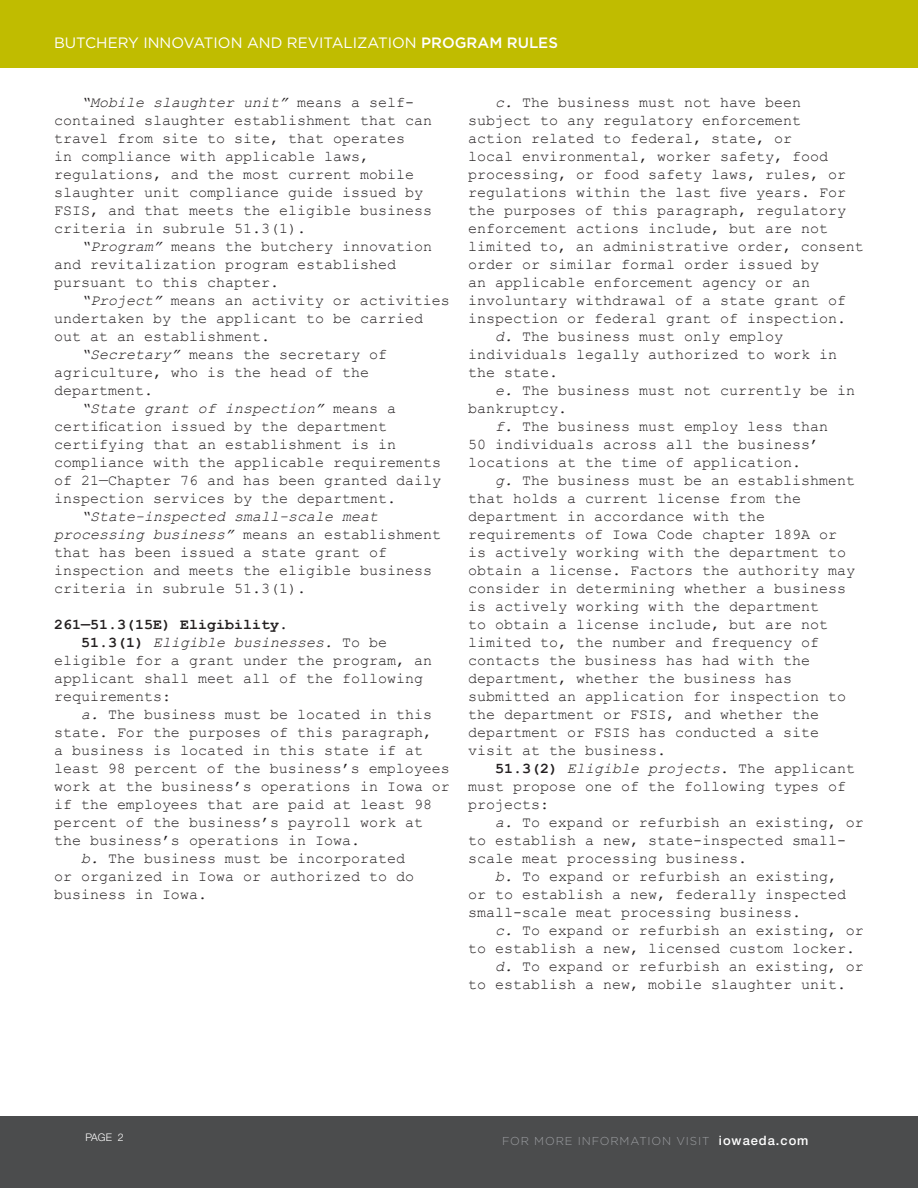
<style>
.page{position:relative;width:918px;height:1188px;background:#fff}
.page>*{position:absolute;margin:0;border:0;box-sizing:border-box;transform-origin:0 0}
.t1{font:15px/18px "Courier New";color:#231f20}
.t2{font:15px "Gotham";color:#fff}
.t3{font:700 15px "Courier New";color:#231f20}
.t4{font:300 11.55px "Gotham";letter-spacing:.075em;color:#9d9fa2}
.t5{font:300 10.5px "Helvetica Neue";color:#fff}
.s1{font-weight:500}
.s2{font-style:italic}
.s3{font-weight:700}
.s4{font-family:"Helvetica Neue";font-weight:500;font-size:12.9px;color:#fff}
</style>
<div class="page">
<div style="left:0;top:1117px;width:918px;height:71px;background:#4b4c4d"></div>
<div style="left:0;top:0;width:918px;height:68px;background:#c0bc00"></div>
<p class="t2" style="left:54px;top:33px;width:505px">BUTCHERY INNOVATION AND REVITALIZATION <span class="s1">PROGRAM RULES</span></p>
<p class="t1" style="left:54px;top:93px;width:380px;text-indent:27px"><span class="s2">“Mobile slaughter unit”</span> means a self&shy;contained slaughter establishment that can travel from site to site, that operates<br>in compliance with applicable laws, regulations, and the most current mobile slaughter unit compliance guide issued by FSIS, and that meets the eligible business criteria in subrule 51.3(1).</p>
<p class="t1" style="left:54px;top:237px;width:380px;text-indent:27px"><span class="s2">“Program”</span> means the butchery innovation and revitalization program established pursuant to this chapter.</p>
<p class="t1" style="left:54px;top:291px;width:397px;text-indent:27px"><span class="s2">“Project”</span> means an activity or activities undertaken by the applicant to be carried out at an establishment.</p>
<p class="t1" style="left:54px;top:345px;width:335px;text-indent:27px"><span class="s2">“Secretary”</span> means the secretary of agriculture, who is the head of the department.</p>
<p class="t1" style="left:54px;top:399px;width:389px;text-indent:27px"><span class="s2">“State grant of inspection”</span> means a certification issued by the department certifying that an establishment is in compliance with the applicable requirements of 21—Chapter 76 and has been granted daily inspection services by the department.</p>
<p class="t1" style="left:54px;top:507px;width:389px;text-indent:27px"><span class="s2">“State-inspected small-scale meat processing business”</span> means an establishment that has been issued a state grant of inspection and meets the eligible business criteria in subrule 51.3(1).</p>
<p class="t3" style="left:54px;top:616px;width:236px">261—51.3(15E) Eligibility.</p>
<p class="t1" style="left:54px;top:633px;width:380px;text-indent:27px"><span class="s3">51.3(1)</span> <span class="s2">Eligible businesses.</span> To be eligible for a grant under the program, an applicant shall meet all of the following requirements:</p>
<p class="t1" style="left:54px;top:705px;width:397px;text-indent:27px"><span class="s2">a.</span> The business must be located in this state. For the purposes of this paragraph,<br>a business is located in this state if at least 98 percent of the business’s employees work at the business’s operations in Iowa or if the employees that are paid at least 98 percent of the business’s payroll work at the business’s operations in Iowa.</p>
<p class="t1" style="left:54px;top:849px;width:362px;text-indent:27px"><span class="s2">b.</span> The business must be incorporated or organized in Iowa or authorized to do business in Iowa.</p>
<p class="t1" style="left:468px;top:93px;width:397px;text-indent:27px"><span class="s2">c.</span> The business must not have been subject to any regulatory enforcement<br>action related to federal, state, or<br>local environmental, worker safety, food processing, or food safety laws, rules, or regulations within the last five years. For the purposes of this paragraph, regulatory enforcement actions include, but are not limited to, an administrative order, consent order or similar formal order issued by<br>an applicable enforcement agency or an involuntary withdrawal of a state grant of inspection or federal grant of inspection.</p>
<p class="t1" style="left:468px;top:327px;width:371px;text-indent:27px"><span class="s2">d.</span> The business must only employ individuals legally authorized to work in the state.</p>
<p class="t1" style="left:468px;top:381px;width:389px;text-indent:27px"><span class="s2">e.</span> The business must not currently be in bankruptcy.</p>
<p class="t1" style="left:468px;top:417px;width:362px;text-indent:27px"><span class="s2">f.</span> The business must employ less than<br>50 individuals across all the business’ locations at the time of application.</p>
<p class="t1" style="left:468px;top:471px;width:389px;text-indent:27px"><span class="s2">g.</span> The business must be an establishment that holds a current license from the department in accordance with the requirements of Iowa Code chapter 189A or is actively working with the department to obtain a license. Factors the authority may consider in determining whether a business is actively working with the department<br>to obtain a license include, but are not limited to, the number and frequency of contacts the business has had with the department, whether the business has submitted an application for inspection to the department or FSIS, and whether the department or FSIS has conducted a site visit at the business.</p>
<p class="t1" style="left:468px;top:759px;width:389px;text-indent:27px"><span class="s3">51.3(2)</span> <span class="s2">Eligible projects</span>. The applicant must propose one of the following types of projects:</p>
<p class="t1" style="left:468px;top:813px;width:397px;text-indent:27px"><span class="s2">a.</span> To expand or refurbish an existing, or to establish a new, state-inspected small&shy;scale meat processing business.</p>
<p class="t1" style="left:468px;top:867px;width:380px;text-indent:27px"><span class="s2">b.</span> To expand or refurbish an existing, or to establish a new, federally inspected small-scale meat processing business.</p>
<p class="t1" style="left:468px;top:921px;width:397px;text-indent:27px"><span class="s2">c.</span> To expand or refurbish an existing, or to establish a new, licensed custom locker.</p>
<p class="t1" style="left:468px;top:957px;width:397px;text-indent:27px"><span class="s2">d.</span> To expand or refurbish an existing, or to establish a new, mobile slaughter unit.</p>
<p class="t5" style="left:85px;top:1131px;width:40px">PAGE 2</p>
<p class="t4" style="left:502px;top:1134px;width:308px">FOR MORE INFORMATION VISIT <span class="s4">iowaeda.com</span></p>
</div>
